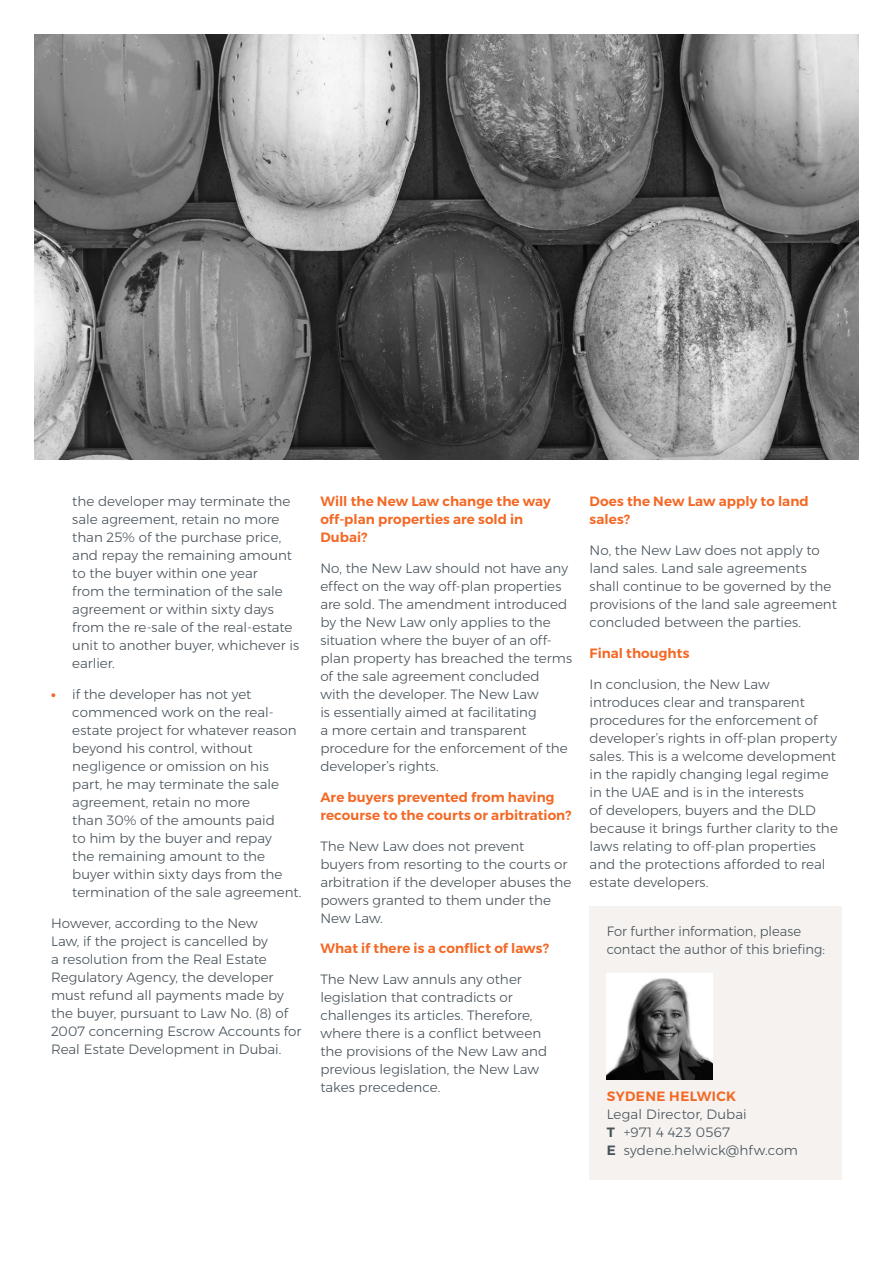
<style>
.page{position:relative;width:893px;height:1263px;background:#fff}
.page>*{position:absolute;margin:0;border:0;box-sizing:border-box;transform-origin:0 0}
.BRIEFING_Body_text{font:300 13.5px/18px "Montserrat";color:#475259}
.BRIEFING_Subhead_1{font:600 13.5px/18px "Montserrat";letter-spacing:.005em;color:#f36824}
.BRIEFING_Contact_Ema{font:300 13.5px "Montserrat";letter-spacing:.01em;color:#475259}
.BRIEFING_Contact_Job{font:300 13.5px "Montserrat";letter-spacing:.01em;color:#475259}
.BRIEFING_Contact_Nam{font:600 13.5px "Montserrat";letter-spacing:.03em;color:#f36824}
.BRIEFING_Contact_Tel{font:300 13.5px "Montserrat";letter-spacing:.01em;color:#475259}
.s1{font-weight:800;color:#f36824}
.s2{font-weight:600}
</style>
<div class="page">
<div style="left:590px;top:906px;width:252px;height:273px;background:#f5f2f0"></div>
<img style="left:607px;top:973px;width:106px;height:106px">
<img style="left:34px;top:34px;width:825px;height:425px">
<p class="BRIEFING_Body_text" style="left:72px;top:492px;width:228px">the developer may terminate the sale agreement, retain no more than 25% of the purchase price, and repay the remaining amount to the buyer within one year<br>from the termination of the sale agreement or within sixty days from the re-sale of the real-estate unit to another buyer, whichever is earlier.</p>
<p class="BRIEFING_Body_text" style="left:72px;top:685px;width:231px;text-indent:-21px"><span class="s1">•</span> if the developer has not yet commenced work on the real&shy;estate project for whatever reason beyond his control, without negligence or omission on his part, he may terminate the sale agreement, retain no more<br>than 30% of the amounts paid<br>to him by the buyer and repay<br>the remaining amount to the buyer within sixty days from the termination of the sale agreement.</p>
<p class="BRIEFING_Body_text" style="left:51px;top:914px;width:252px">However, according to the New<br>Law, if the project is cancelled by<br>a resolution from the Real Estate Regulatory Agency, the developer must refund all payments made by the buyer, pursuant to Law No. (8) of 2007 concerning Escrow Accounts for Real Estate Development in Dubai.</p>
<p class="BRIEFING_Subhead_1" style="left:320px;top:492px;width:232px">Will the New Law change the way off-plan properties are sold in<br>Dubai?</p>
<p class="BRIEFING_Body_text" style="left:320px;top:559px;width:253px">No, the New Law should not have any effect on the way off-plan properties are sold. The amendment introduced by the New Law only applies to the situation where the buyer of an off&shy;plan property has breached the terms of the sale agreement concluded with the developer. The New Law<br>is essentially aimed at facilitating<br>a more certain and transparent procedure for the enforcement of the developer’s rights.</p>
<p class="BRIEFING_Subhead_1" style="left:320px;top:788px;width:252px">Are buyers prevented from having recourse to the courts or arbitration?</p>
<p class="BRIEFING_Body_text" style="left:320px;top:837px;width:253px">The New Law does not prevent buyers from resorting to the courts or arbitration if the developer abuses the powers granted to them under the<br>New Law.</p>
<p class="BRIEFING_Subhead_1" style="left:320px;top:940px;width:230px">What if there is a conflict of laws?</p>
<p class="BRIEFING_Body_text" style="left:320px;top:970px;width:228px">The New Law annuls any other legislation that contradicts or challenges its articles. Therefore, where there is a conflict between the provisions of the New Law and previous legislation, the New Law takes precedence.</p>
<p class="BRIEFING_Subhead_1" style="left:590px;top:492px;width:221px">Does the New Law apply to land sales?</p>
<p class="BRIEFING_Body_text" style="left:590px;top:541px;width:249px">No, the New Law does not apply to land sales. Land sale agreements shall continue to be governed by the provisions of the land sale agreement concluded between the parties.</p>
<p class="BRIEFING_Subhead_1" style="left:590px;top:644px;width:101px">Final thoughts</p>
<p class="BRIEFING_Body_text" style="left:590px;top:675px;width:250px">In conclusion, the New Law introduces clear and transparent procedures for the enforcement of developer’s rights in off-plan property sales. This is a welcome development in the rapidly changing legal regime in the UAE and is in the interests<br>of developers, buyers and the DLD because it brings further clarity to the laws relating to off-plan properties and the protections afforded to real estate developers.</p>
<p class="BRIEFING_Body_text" style="left:607px;top:922px;width:220px">For further information, please contact the author of this briefing:</p>
<p class="BRIEFING_Contact_Nam" style="left:607px;top:1086px;width:131px">SYDENE HELWICK</p>
<p class="BRIEFING_Contact_Job" style="left:607px;top:1104px;width:142px">Legal Director, Dubai</p>
<p class="BRIEFING_Contact_Tel" style="left:607px;top:1122px;width:125px"><span class="s2">T</span> +971 4 423 0567</p>
<p class="BRIEFING_Contact_Ema" style="left:607px;top:1140px;width:193px"><span class="s2">E</span> sydene.helwick@hfw.com</p>
</div>
